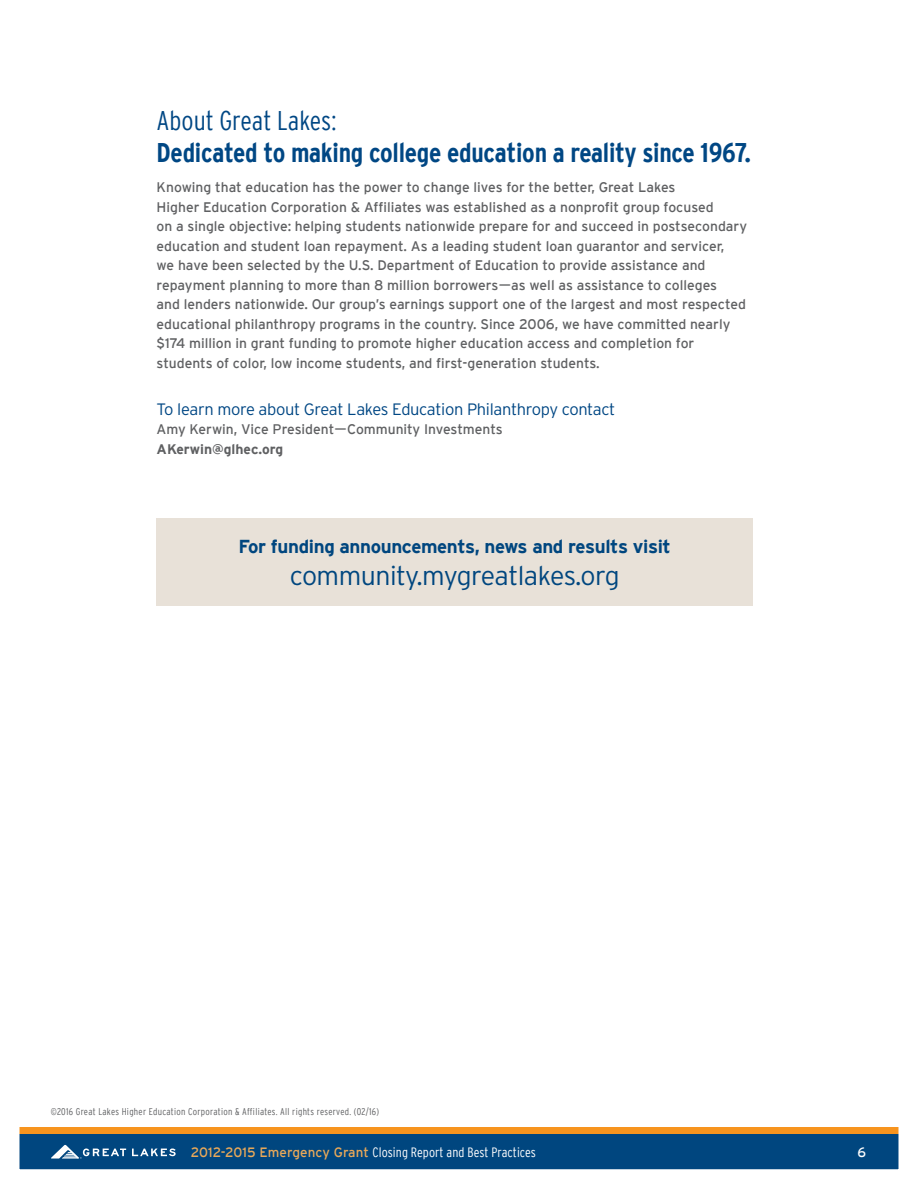
<style>
.page{position:relative;width:918px;height:1188px;background:#fff}
.page>*{position:absolute;margin:0;border:0;box-sizing:border-box;transform-origin:0 0}
.t1{font:700 condensed 27px/32.4px "Interstate";letter-spacing:-.01em;color:#004784}
.t2{font:300 26.7px "Interstate";letter-spacing:-.02em;color:#00467f}
.t3{font:700 18.75px "Interstate";letter-spacing:-.02em;color:#00467f}
.t4{font:300 16.5px "Interstate";letter-spacing:-.02em;color:#004784}
.t5{font:13.8px/19.5px "Interstate";color:#5f6062}
.t6{font:300 condensed 13.5px "Interstate";letter-spacing:.005em;color:#fff}
.t7{font:13.5px "Interstate";color:#fff}
.t8{font:300 condensed 9.75px "Interstate";letter-spacing:.03em;color:#5f6062}
.s1{font-weight:300}
.s2{font-weight:700}
.s3{font-weight:400;font-stretch:normal;color:#eaa959}
</style>
<div class="page">
<div style="left:0;top:1127px;width:918px;height:49px;background:#f7941e"></div>
<div style="left:1px;top:1134px;width:917px;height:54px;background:#00467f"></div>
<svg style="left:132px;top:1148px;width:44px;height:8px"></svg>
<svg style="left:51px;top:1145px;width:75px;height:14px"></svg>
<div style="left:0;top:1px;width:918px;height:1187px;border:20px solid #fff"></div>
<div style="left:157px;top:518px;width:596px;height:88px;background:#e8e1d8"></div>
<h2 class="t1" style="left:157px;top:104px;width:596px"><span class="s1">About Great Lakes:<br></span>Dedicated to making college education a reality since 1967.</h2>
<p class="t5" style="left:157px;top:178px;width:592px">Knowing that education has the power to change lives for the better, Great Lakes<br>Higher Education Corporation &amp; Affiliates was established as a nonprofit group focused<br>on a single objective: helping students nationwide prepare for and succeed in postsecondary education and student loan repayment. As a leading student loan guarantor and servicer,<br>we have been selected by the U.S. Department of Education to provide assistance and repayment planning to more than 8 million borrowers—as well as assistance to colleges<br>and lenders nationwide. Our group’s earnings support one of the largest and most respected educational philanthropy programs in the country. Since 2006, we have committed nearly $174 million in grant funding to promote higher education access and completion for students of color, low income students, and first-generation students.</p>
<h3 class="t4" style="left:157px;top:399px;width:460px">To learn more about Great Lakes Education Philanthropy contact</h3>
<p class="t5" style="left:157px;top:420px;width:348px">Amy Kerwin, Vice President—Community Investments<br><span class="s2">AKerwin@glhec.org</span></p>
<p class="t3" style="left:239px;top:536px;width:434px">For funding announcements, news and results visit</p>
<p class="t2" style="left:290px;top:560px;width:331px">community.mygreatlakes.org</p>
<p class="t8" style="left:51px;top:1106px;width:330px">©2016 Great Lakes Higher Education Corporation &amp; Affiliates. All rights reserved. (02/16)</p>
<p class="t6" style="left:191px;top:1144px;width:347px"><span class="s3">2012-2015 Emergency Grant</span> Closing Report and Best Practices</p>
<p class="t7" style="left:858px;top:1144px;width:10px">6</p>
</div>
